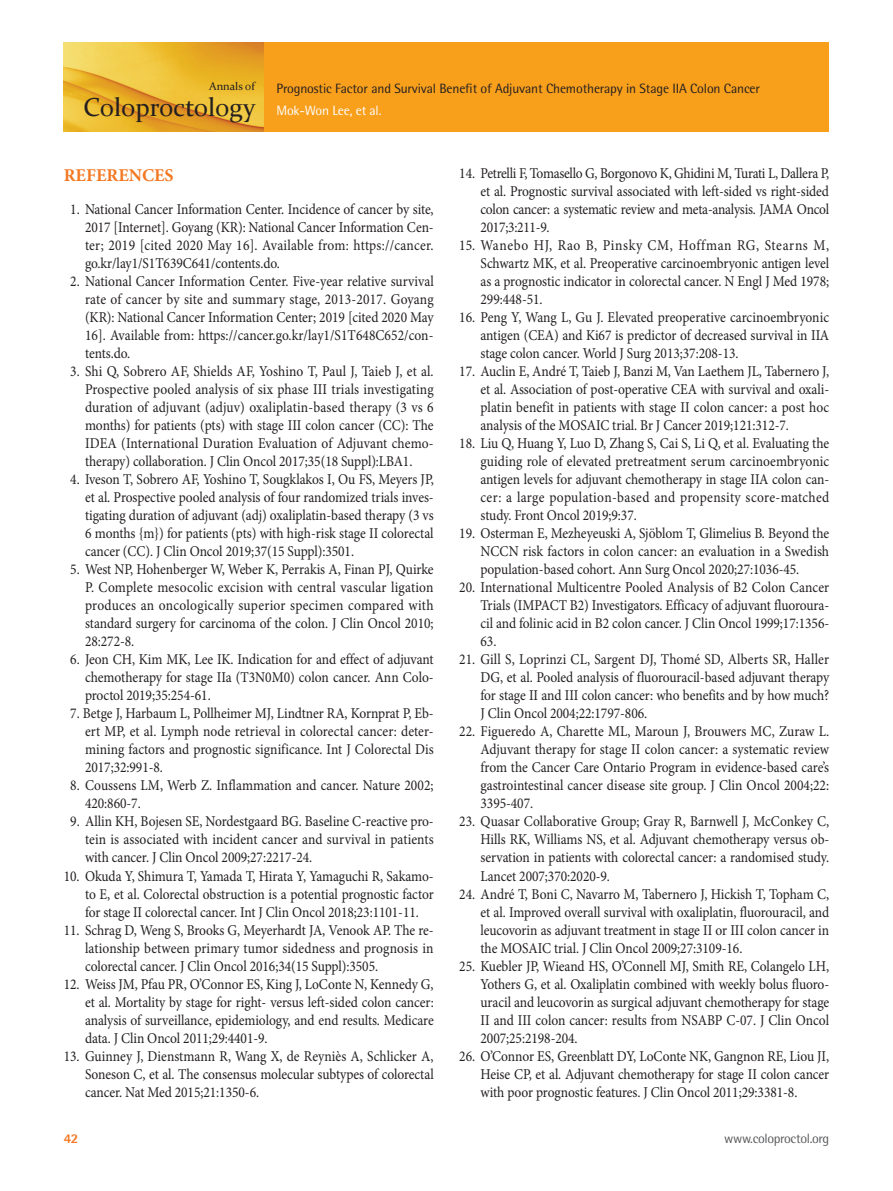
<style>
.page{position:relative;width:893px;height:1191px;background:#fff}
.page>*{position:absolute;margin:0;border:0;box-sizing:border-box;transform-origin:0 0}
.t1{font:25.95px "Constantia";color:#231f20}
.본문제목_대{font:700 18px "Minion Pro";color:#f47721}
.참고문헌2{font:15px/18px "Minion Pro";letter-spacing:-.005em;color:#231f20;text-align:justify;scale:.9 1}
.참고문헌1{font:15px/18px "Minion Pro";letter-spacing:-.005em;color:#231f20;text-align:justify;scale:.9 1}
.t2{font:13.5px "Rotis Semi Sans Std";letter-spacing:-.01em;color:#231f20}
.t3{font:13.5px "Rotis Semi Sans Std";letter-spacing:-.025em;color:#57585a}
.t4{font:13.5px "Rotis Semi Sans Std";letter-spacing:-.01em;color:#fff}
.t5{font:800 13.5px "Rotis Semi Sans Std";color:#f47721}
.t6{font:11.25px "Constantia";color:#231f20}
</style>
<div class="page">
<div style="left:264px;top:43px;width:565px;height:89px;background:#f89f1c"></div>
<img style="left:64px;top:43px;width:200px;height:89px">
<p class="t6" style="left:209px;top:79px;width:47px">Annals of</p>
<h1 class="t1" style="left:83px;top:90px;width:174px">Coloproctology</h1>
<p class="t2" style="left:276px;top:80px;width:485px">Prognostic Factor and Survival Benefit of Adjuvant Chemotherapy in Stage IIA Colon Cancer</p>
<p class="t4" style="left:276px;top:102px;width:107px">Mok-Won Lee, et al.</p>
<p class="본문제목_대" style="left:64px;top:162px;width:111px">REFERENCES</p>
<p class="참고문헌1" style="left:85px;top:200px;width:389px;text-indent:-15px">1. National Cancer Information Center. Incidence of cancer by site, 2017 [Internet]. Goyang (KR): National Cancer Information Cen&shy;ter; 2019 [cited 2020 May 16]. Available from: https://cancer. go.kr/lay1/S1T639C641/contents.do.</p>
<p class="참고문헌1" style="left:85px;top:272px;width:389px;text-indent:-15px">2. National Cancer Information Center. Five-year relative survival rate of cancer by site and summary stage, 2013-2017. Goyang (KR): National Cancer Information Center; 2019 [cited 2020 May 16]. Available from: https://cancer.go.kr/lay1/S1T648C652/con&shy;tents.do.</p>
<p class="참고문헌1" style="left:85px;top:362px;width:389px;text-indent:-15px">3. Shi Q, Sobrero AF, Shields AF, Yoshino T, Paul J, Taieb J, et al.<br>Prospective pooled analysis of six phase III trials investigating duration of adjuvant (adjuv) oxaliplatin-based therapy (3 vs 6 months) for patients (pts) with stage III colon cancer (CC): The IDEA (International Duration Evaluation of Adjuvant chemo&shy;therapy) collaboration. J Clin Oncol 2017;35(18 Suppl):LBA1.</p>
<p class="참고문헌1" style="left:85px;top:470px;width:389px;text-indent:-15px">4. Iveson T, Sobrero AF, Yoshino T, Sougklakos I, Ou FS, Meyers JP, et al. Prospective pooled analysis of four randomized trials inves&shy;tigating duration of adjuvant (adj) oxaliplatin-based therapy (3 vs 6 months {m}) for patients (pts) with high-risk stage II colorectal cancer (CC). J Clin Oncol 2019;37(15 Suppl):3501.</p>
<p class="참고문헌1" style="left:85px;top:560px;width:389px;text-indent:-15px">5. West NP, Hohenberger W, Weber K, Perrakis A, Finan PJ, Quirke P. Complete mesocolic excision with central vascular ligation produces an oncologically superior specimen compared with standard surgery for carcinoma of the colon. J Clin Oncol 2010; 28:272-8.</p>
<p class="참고문헌1" style="left:85px;top:650px;width:389px;text-indent:-15px">6. Jeon CH, Kim MK, Lee IK. Indication for and effect of adjuvant chemotherapy for stage IIa (T3N0M0) colon cancer. Ann Colo&shy;proctol 2019;35:254-61.</p>
<p class="참고문헌1" style="left:85px;top:704px;width:389px;text-indent:-15px">7. Betge J, Harbaum L, Pollheimer MJ, Lindtner RA, Kornprat P, Eb&shy;ert MP, et al. Lymph node retrieval in colorectal cancer: deter&shy;mining factors and prognostic significance. Int J Colorectal Dis 2017;32:991-8.</p>
<p class="참고문헌1" style="left:85px;top:776px;width:389px;text-indent:-15px">8. Coussens LM, Werb Z. Inflammation and cancer. Nature 2002;<br>420:860-7.</p>
<p class="참고문헌1" style="left:85px;top:812px;width:389px;text-indent:-15px">9. Allin KH, Bojesen SE, Nordestgaard BG. Baseline C-reactive pro&shy;tein is associated with incident cancer and survival in patients with cancer. J Clin Oncol 2009;27:2217-24.</p>
<p class="참고문헌2" style="left:85px;top:866px;width:389px;text-indent:-21px">10. Okuda Y, Shimura T, Yamada T, Hirata Y, Yamaguchi R, Sakamo&shy;to E, et al. Colorectal obstruction is a potential prognostic factor for stage II colorectal cancer. Int J Clin Oncol 2018;23:1101-11.</p>
<p class="참고문헌2" style="left:85px;top:920px;width:389px;text-indent:-21px">11. Schrag D, Weng S, Brooks G, Meyerhardt JA, Venook AP. The re&shy;lationship between primary tumor sidedness and prognosis in colorectal cancer. J Clin Oncol 2016;34(15 Suppl):3505.</p>
<p class="참고문헌2" style="left:85px;top:974px;width:389px;text-indent:-21px">12. Weiss JM, Pfau PR, O’Connor ES, King J, LoConte N, Kennedy G, et al. Mortality by stage for right- versus left-sided colon cancer: analysis of surveillance, epidemiology, and end results. Medicare data. J Clin Oncol 2011;29:4401-9.</p>
<p class="참고문헌2" style="left:85px;top:1046px;width:389px;text-indent:-21px">13. Guinney J, Dienstmann R, Wang X, de Reyniès A, Schlicker A, Soneson C, et al. The consensus molecular subtypes of colorectal cancer. Nat Med 2015;21:1350-6.</p>
<p class="t5" style="left:64px;top:1129px;width:16px">42</p>
<p class="참고문헌2" style="left:480px;top:164px;width:389px;text-indent:-21px">14. Petrelli F, Tomasello G, Borgonovo K, Ghidini M, Turati L, Dallera P, et al. Prognostic survival associated with left-sided vs right-sided colon cancer: a systematic review and meta-analysis. JAMA Oncol 2017;3:211-9.</p>
<p class="참고문헌2" style="left:480px;top:236px;width:389px;text-indent:-21px">15. Wanebo HJ, Rao B, Pinsky CM, Hoffman RG, Stearns M, Schwartz MK, et al. Preoperative carcinoembryonic antigen level as a prognostic indicator in colorectal cancer. N Engl J Med 1978; 299:448-51.</p>
<p class="참고문헌2" style="left:480px;top:308px;width:389px;text-indent:-21px">16. Peng Y, Wang L, Gu J. Elevated preoperative carcinoembryonic antigen (CEA) and Ki67 is predictor of decreased survival in IIA stage colon cancer. World J Surg 2013;37:208-13.</p>
<p class="참고문헌2" style="left:480px;top:362px;width:389px;text-indent:-21px">17. Auclin E, André T, Taieb J, Banzi M, Van Laethem JL, Tabernero J, et al. Association of post-operative CEA with survival and oxali&shy;platin benefit in patients with stage II colon cancer: a post hoc analysis of the MOSAIC trial. Br J Cancer 2019;121:312-7.</p>
<p class="참고문헌2" style="left:480px;top:434px;width:389px;text-indent:-21px">18. Liu Q, Huang Y, Luo D, Zhang S, Cai S, Li Q, et al. Evaluating the guiding role of elevated pretreatment serum carcinoembryonic antigen levels for adjuvant chemotherapy in stage IIA colon can&shy;cer: a large population-based and propensity score-matched study. Front Oncol 2019;9:37.</p>
<p class="참고문헌2" style="left:480px;top:524px;width:389px;text-indent:-21px">19. Osterman E, Mezheyeuski A, Sjöblom T, Glimelius B. Beyond the NCCN risk factors in colon cancer: an evaluation in a Swedish population-based cohort. Ann Surg Oncol 2020;27:1036-45.</p>
<p class="참고문헌2" style="left:480px;top:578px;width:389px;text-indent:-21px">20. International Multicentre Pooled Analysis of B2 Colon Cancer Trials (IMPACT B2) Investigators. Efficacy of adjuvant fluoroura&shy;cil and folinic acid in B2 colon cancer. J Clin Oncol 1999;17:1356- 63.</p>
<p class="참고문헌2" style="left:480px;top:650px;width:389px;text-indent:-21px">21. Gill S, Loprinzi CL, Sargent DJ, Thomé SD, Alberts SR, Haller DG, et al. Pooled analysis of fluorouracil-based adjuvant therapy for stage II and III colon cancer: who benefits and by how much?<br>J Clin Oncol 2004;22:1797-806.</p>
<p class="참고문헌2" style="left:480px;top:722px;width:389px;text-indent:-21px">22. Figueredo A, Charette ML, Maroun J, Brouwers MC, Zuraw L.<br>Adjuvant therapy for stage II colon cancer: a systematic review from the Cancer Care Ontario Program in evidence-based care’s gastrointestinal cancer disease site group. J Clin Oncol 2004;22:<br>3395-407.</p>
<p class="참고문헌2" style="left:480px;top:812px;width:389px;text-indent:-21px">23. Quasar Collaborative Group; Gray R, Barnwell J, McConkey C, Hills RK, Williams NS, et al. Adjuvant chemotherapy versus ob&shy;servation in patients with colorectal cancer: a randomised study.<br>Lancet 2007;370:2020-9.</p>
<p class="참고문헌2" style="left:480px;top:884px;width:389px;text-indent:-21px">24. André T, Boni C, Navarro M, Tabernero J, Hickish T, Topham C, et al. Improved overall survival with oxaliplatin, fluorouracil, and leucovorin as adjuvant treatment in stage II or III colon cancer in the MOSAIC trial. J Clin Oncol 2009;27:3109-16.</p>
<p class="참고문헌2" style="left:480px;top:956px;width:389px;text-indent:-21px">25. Kuebler JP, Wieand HS, O’Connell MJ, Smith RE, Colangelo LH, Yothers G, et al. Oxaliplatin combined with weekly bolus fluoro&shy;uracil and leucovorin as surgical adjuvant chemotherapy for stage II and III colon cancer: results from NSABP C-07. J Clin Oncol 2007;25:2198-204.</p>
<p class="참고문헌2" style="left:480px;top:1046px;width:389px;text-indent:-21px">26. O’Connor ES, Greenblatt DY, LoConte NK, Gangnon RE, Liou JI, Heise CP, et al. Adjuvant chemotherapy for stage II colon cancer with poor prognostic features. J Clin Oncol 2011;29:3381-8.</p>
<p class="t3" style="left:724px;top:1130px;width:106px">www.coloproctol.org</p>
</div>
